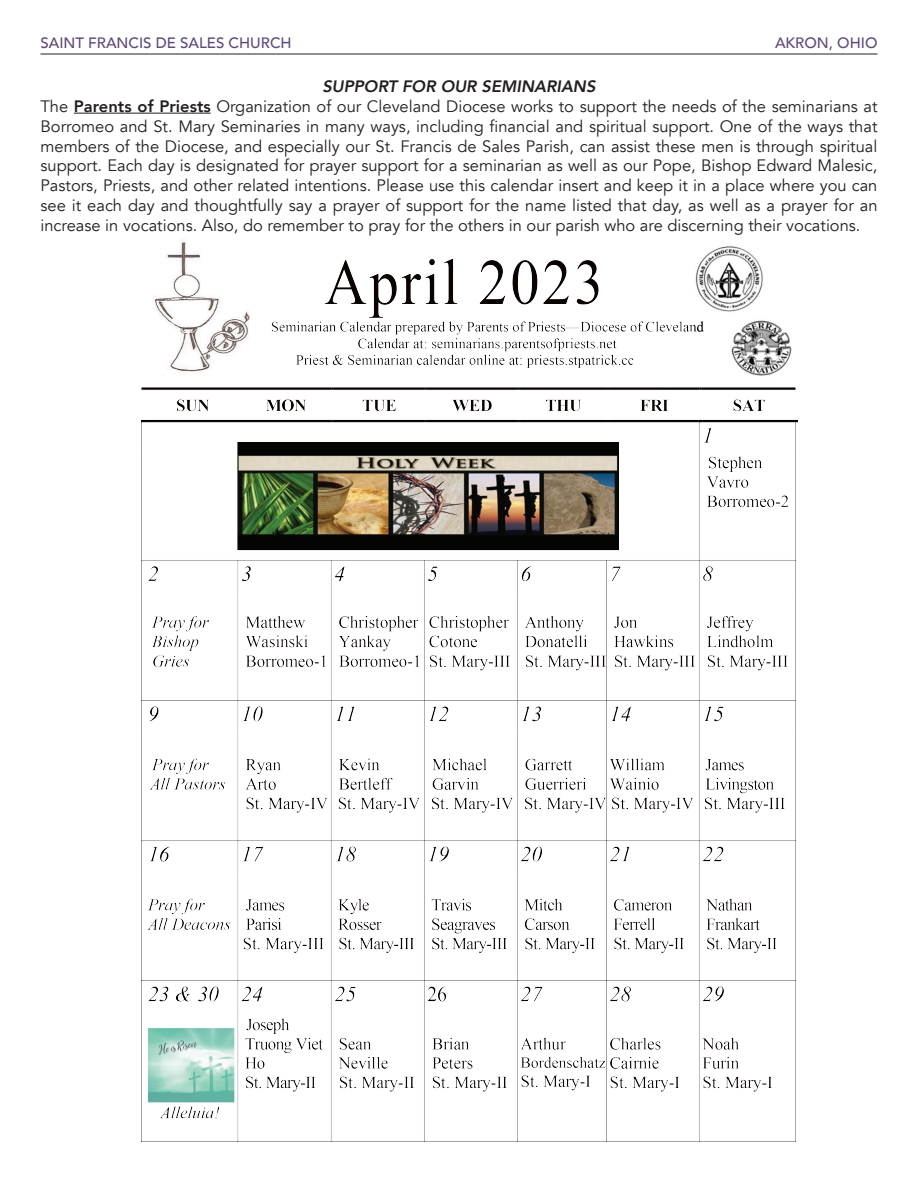
<style>
.page{position:relative;width:918px;height:1188px;background:#fff}
.page>*{position:absolute;margin:0;border:0;box-sizing:border-box;transform-origin:0 0}
.t1{font:16.5px/19.8px "Avenir";color:#231f20;text-align:justify}
.t2{font:italic 800 16.5px "Avenir";color:#231f20}
.t3{font:500 15px "Avenir";color:#5f497a}
.s1{font-weight:800}
</style>
<div class="page">
<hr style="left:40px;top:54px;width:838px;height:1px;background:#231f20">
<img style="left:142px;top:240px;width:656px;height:902px">
<hr style="left:74px;top:113px;width:137px;height:1px;background:#231f20">
<p class="t3" style="left:40px;top:30px;width:253px">SAINT FRANCIS DE SALES CHURCH</p>
<p class="t3" style="left:775px;top:30px;width:104px">AKRON, OHIO</p>
<p class="t2" style="left:322px;top:77px;width:275px">SUPPORT FOR OUR SEMINARIANS</p>
<p class="t1" style="left:40px;top:97px;width:839px">The <span class="s1">Parents of Priests</span> Organization of our Cleveland Diocese works to support the needs of the seminarians at Borromeo and St. Mary Seminaries in many ways, including financial and spiritual support. One of the ways that members of the Diocese, and especially our St. Francis de Sales Parish, can assist these men is through spiritual support. Each day is designated for prayer support for a seminarian as well as our Pope, Bishop Edward Malesic, Pastors, Priests, and other related intentions. Please use this calendar insert and keep it in a place where you can see it each day and thoughtfully say a prayer of support for the name listed that day, as well as a prayer for an increase in vocations. Also, do remember to pray for the others in our parish who are discerning their vocations.</p>
</div>
